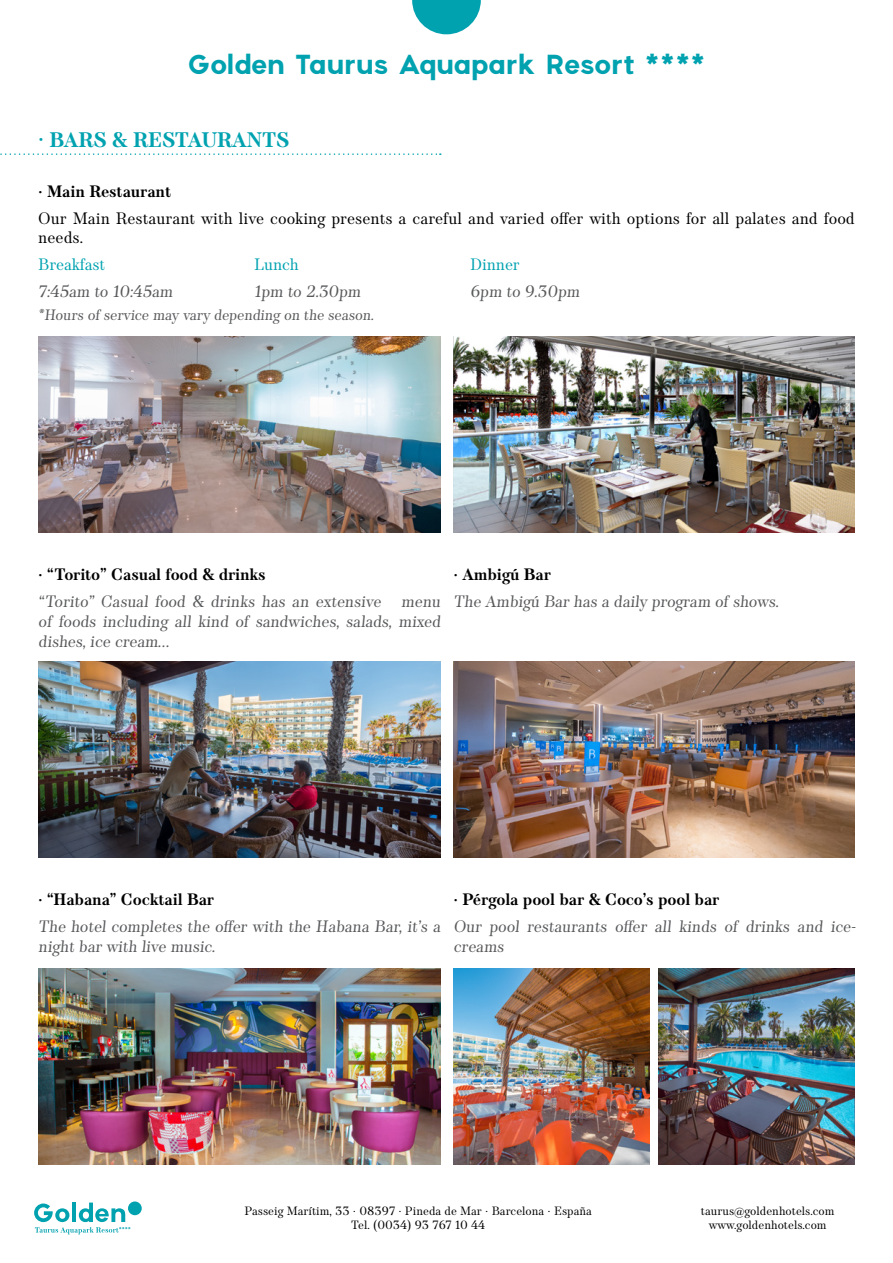
<style>
.page{position:relative;width:893px;height:1263px;background:#fff}
.page>*{position:absolute;margin:0;border:0;box-sizing:border-box;transform-origin:0 0}
.t1{font:700 27px "Pantra";letter-spacing:-.045em;color:#00a2b0}
.t2{font:700 21px "TT Barrels";letter-spacing:-.01em;color:#00a2b0}
.t3{font:16.5px/19.8px "TT Barrels";color:#58595b}
.t4{font:700 16.5px "TT Barrels";letter-spacing:-.01em;color:#000}
.t5{font:16.5px/19.8px "TT Barrels";color:#000}
.t6{font:16.5px "TT Barrels";letter-spacing:-.01em;color:#00a2b0}
.t7{font:15px "TT Barrels";color:#58595b}
.t8{font:12px/14.4px "TT Barrels";color:#000;text-align:center}
</style>
<div class="page">
<svg style="left:412px;top:0;width:69px;height:34px"></svg>
<svg style="left:34px;top:1202px;width:96px;height:32px"></svg>
<div style="left:128px;top:1201px;width:14px;height:14px;background:#00a2b0;border-radius:50%"></div>
<img style="left:38px;top:336px;width:403px;height:196px">
<img style="left:38px;top:661px;width:403px;height:196px">
<img style="left:38px;top:968px;width:403px;height:196px">
<img style="left:454px;top:336px;width:401px;height:196px">
<img style="left:454px;top:661px;width:401px;height:196px">
<img style="left:658px;top:968px;width:197px;height:196px">
<svg style="left:0;top:153px;width:441px;height:2px"></svg>
<img style="left:454px;top:968px;width:196px;height:196px">
<h1 class="t1" style="left:187px;top:48px;width:520px">Golden Taurus Aquapark Resort ****</h1>
<p class="t2" style="left:38px;top:127px;width:253px">· BARS &amp; RESTAURANTS</p>
<p class="t4" style="left:38px;top:181px;width:134px">· Main Restaurant</p>
<p class="t5" style="left:38px;top:208px;width:818px">Our Main Restaurant with live cooking presents a careful and varied offer with options for all palates and food needs.</p>
<p class="t6" style="left:38px;top:255px;width:69px">Breakfast</p>
<p class="t6" style="left:254px;top:255px;width:46px">Lunch</p>
<p class="t6" style="left:470px;top:255px;width:51px">Dinner</p>
<p class="t3" style="left:38px;top:282px;width:138px">7:45am to 10:45am</p>
<p class="t3" style="left:254px;top:282px;width:110px">1pm to 2.30pm</p>
<p class="t3" style="left:470px;top:282px;width:113px">6pm to 9.30pm</p>
<p class="t7" style="left:38px;top:306px;width:339px">*Hours of service may vary depending on the season.</p>
<p class="t4" style="left:38px;top:565px;width:229px">· “Torito” Casual food &amp; drinks</p>
<p class="t3" style="left:38px;top:592px;width:406px;text-align:justify">“Torito” Casual food &amp; drinks has an extensive menu of foods including all kind of sandwiches, salads, mixed dishes, ice cream…</p>
<p class="t4" style="left:454px;top:565px;width:99px">· Ambigú Bar</p>
<p class="t3" style="left:454px;top:592px;width:329px">The Ambigú Bar has a daily program of shows.</p>
<p class="t4" style="left:38px;top:890px;width:177px">· “Habana” Cocktail Bar</p>
<p class="t3" style="left:38px;top:917px;width:406px">The hotel completes the offer with the Habana Bar, it’s a night bar with live music.</p>
<p class="t4" style="left:454px;top:890px;width:267px">· Pérgola pool bar &amp; Coco’s pool bar</p>
<p class="t3" style="left:454px;top:917px;width:406px">Our pool restaurants offer all kinds of drinks and ice&shy;creams</p>
<p class="t8" style="left:245px;top:1204px;width:349px">Passeig Marítim, 33 · 08397 · Pineda de Mar · Barcelona · España<br>Tel. (0034) 93 767 10 44</p>
<p class="t8" style="left:701px;top:1204px;width:135px">taurus@goldenhotels.com www.goldenhotels.com</p>
</div>
